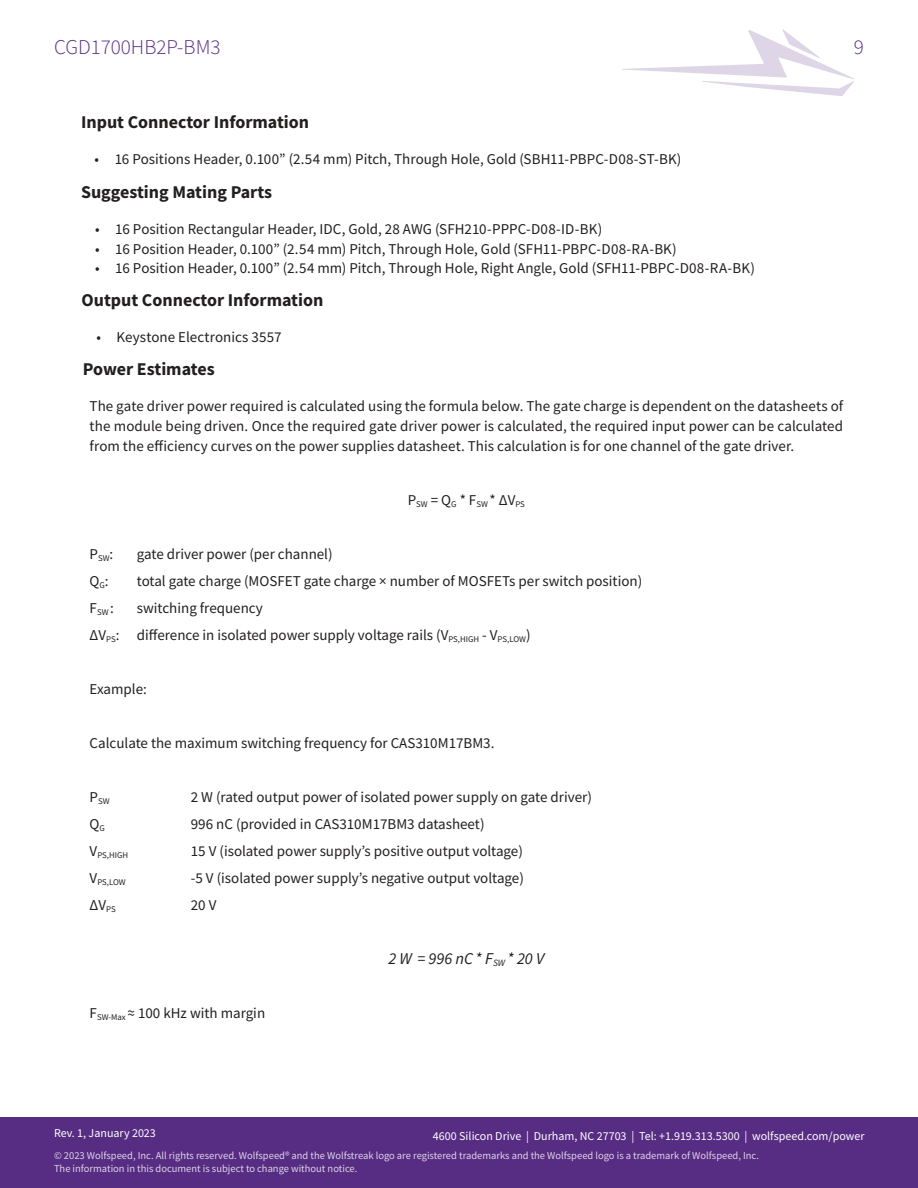
<style>
.page{position:relative;width:918px;height:1188px;background:#fff}
.page>*{position:absolute;margin:0;border:0;box-sizing:border-box;transform-origin:0 0}
.t1{font:300 21px "Source Sans Pro";color:#572c83}
.t2{font:700 18px "Source Sans Pro";color:#221f1f}
.t3{font:italic 16.5px "Source Sans Pro";color:#221f1f}
.t4{font:15px/19.8px "Source Sans Pro";color:#221f1f;text-align:justify}
.t5{font:12px "Source Sans Pro";color:#fff}
.t6{font:10.5px/12.6px "Source Sans Pro";color:#fff}
.t7{font:8.7px "Source Sans Pro";letter-spacing:-.005em;color:#221f1f}
</style>
<div class="page">
<svg style="left:622px;top:29px;width:232px;height:67px"></svg>
<div style="left:0;top:1118px;width:918px;height:70px;background:#572c83"></div>
<h1 class="t1" style="left:54px;top:34px;width:168px">CGD1700HB2P-BM3</h1>
<h1 class="t1" style="left:854px;top:34px;width:12px">9</h1>
<p class="t2" style="left:81px;top:115px;width:230px">Input Connector Information</p>
<p class="t4" style="left:94px;top:150px;width:588px">• 16 Positions Header, 0.100” (2.54 mm) Pitch, Through Hole, Gold (SBH11-PBPC-D08-ST-BK)</p>
<p class="t2" style="left:81px;top:185px;width:193px">Suggesting Mating Parts</p>
<p class="t4" style="left:95px;top:220px;width:509px">• 16 Position Rectangular Header, IDC, Gold, 28 AWG (SFH210-PPPC-D08-ID-BK)</p>
<p class="t4" style="left:95px;top:240px;width:583px">• 16 Position Header, 0.100” (2.54 mm) Pitch, Through Hole, Gold (SFH11-PBPC-D08-RA-BK)</p>
<p class="t4" style="left:95px;top:260px;width:661px">• 16 Position Header, 0.100” (2.54 mm) Pitch, Through Hole, Right Angle, Gold (SFH11-PBPC-D08-RA-BK)</p>
<p class="t2" style="left:82px;top:293px;width:243px">Output Connector Information</p>
<p class="t4" style="left:96px;top:328px;width:187px">• Keystone Electronics 3557</p>
<p class="t2" style="left:83px;top:362px;width:133px">Power Estimates</p>
<p class="t4" style="left:90px;top:396px;width:755px">The gate driver power required is calculated using the formula below. The gate charge is dependent on the datasheets of the module being driven. Once the required gate driver power is calculated, the required input power can be calculated from the e昀昀iciency curves on the power supplies datasheet. This calculation is for one channel of the gate driver.</p>
<p class="t4" style="left:408px;top:490px;width:119px">P<sub>SW</sub> = Q<sub>G</sub> * F<sub>SW</sub> * ΔV<sub>PS</sub></p>
<p class="t4" style="left:90px;top:544px;width:25px">P<sub>SW</sub>:</p>
<p class="t4" style="left:137px;top:544px;width:197px">gate driver power (per channel)</p>
<p class="t4" style="left:90px;top:572px;width:21px">Q<sub>G</sub>:</p>
<p class="t4" style="left:137px;top:571px;width:507px">total gate charge (MOSFET gate charge × number of MOSFETs per switch position)</p>
<p class="t4" style="left:90px;top:598px;width:26px">F<sub>SW</sub> :</p>
<p class="t4" style="left:90px;top:594px;width:442px;line-height:27px;text-indent:47px">switching frequency<br>ΔV<sub>PS</sub>: di昀昀erence in isolated power supply voltage rails (V<sub>PS,HIGH</sub> - V<sub>PS,LOW</sub>)</p>
<p class="t4" style="left:90px;top:679px;width:59px">Example:</p>
<p class="t4" style="left:90px;top:733px;width:406px">Calculate the maximum switching frequency for CAS310M17BM3.</p>
<p class="t7" style="left:90px;top:797px;width:22px"><sup>P</sup>SW</p>
<p class="t4" style="left:191px;top:787px;width:403px">2 W (rated output power of isolated power supply on gate driver)</p>
<p class="t4" style="left:90px;top:815px;width:17px">Q<sub>G</sub></p>
<p class="t4" style="left:191px;top:814px;width:295px">996 nC (provided in CAS310M17BM3 datasheet)</p>
<p class="t7" style="left:90px;top:850px;width:40px"><sup>V</sup>PS,HIGH</p>
<p class="t4" style="left:191px;top:841px;width:334px">15 V (isolated power supply’s positive output voltage)</p>
<p class="t7" style="left:90px;top:877px;width:38px"><sup>V</sup>PS,LOW</p>
<p class="t4" style="left:191px;top:868px;width:335px">-5 V (isolated power supply’s negative output voltage)</p>
<p class="t4" style="left:90px;top:895px;width:28px">ΔV<sub>PS</sub></p>
<p class="t4" style="left:191px;top:895px;width:27px">20 V</p>
<p class="t4" style="left:90px;top:1003px;width:177px">F<sub>SW-Max</sub> ≈ 100 kHz with margin</p>
<p class="t3" style="left:388px;top:949px;width:157px">2 W = 996 nC* F<sub>SW</sub> * 20 V</p>
<p class="t5" style="left:54px;top:1128px;width:103px">Rev. 1, January 2023</p>
<p class="t6" style="left:54px;top:1150px;width:707px">© 2023 Wolfspeed, Inc. All rights reserved. Wolfspeed® and the Wolfstreak logo are registered trademarks and the Wolfspeed logo is a trademark of Wolfspeed, Inc.<br>The information in this document is subject to change without notice.</p>
<p class="t5" style="left:433px;top:1131px;width:433px">4600 Silicon Drive | Durham, NC 27703 | Tel: +1.919.313.5300 | wolfspeed.com/power</p>
</div>
